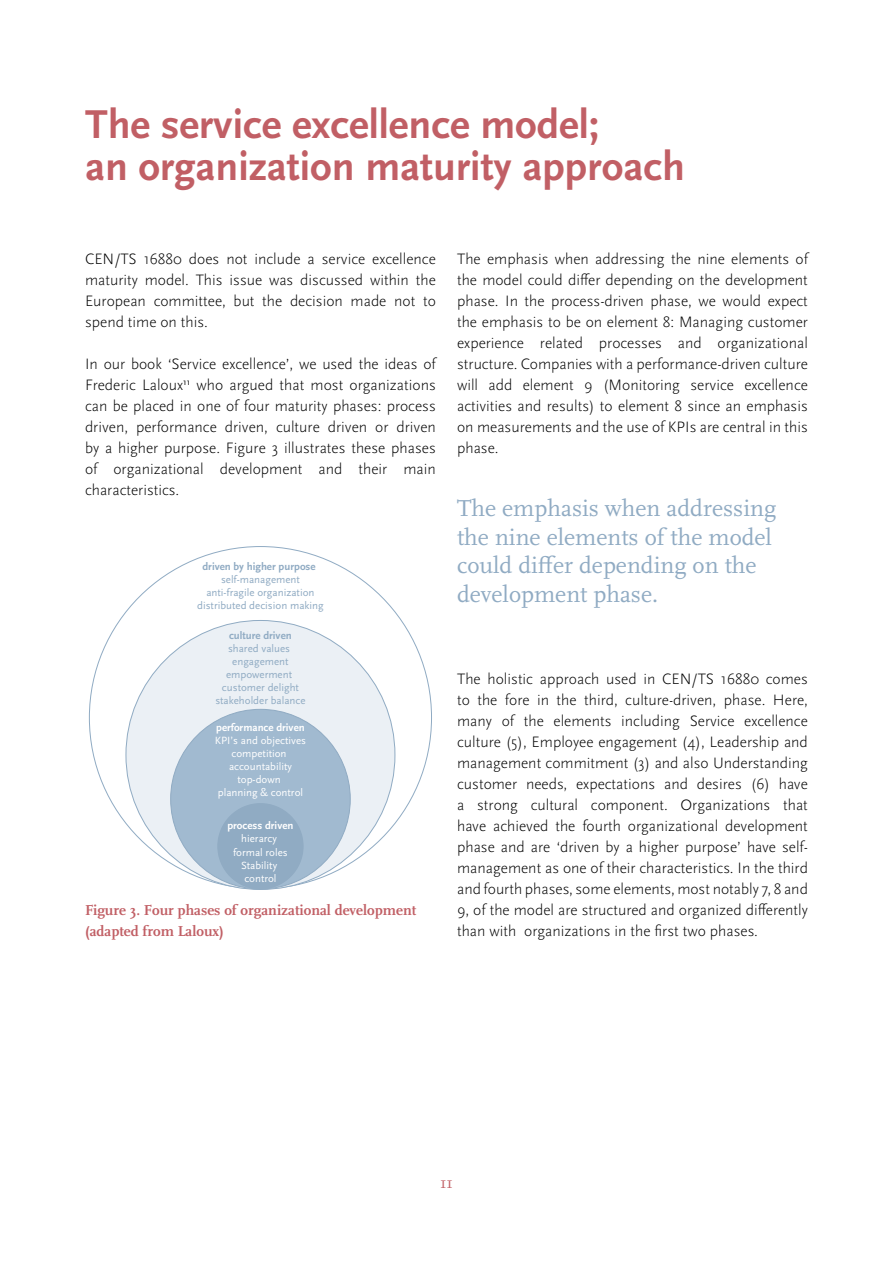
<style>
.page{position:relative;width:893px;height:1263px;background:#fff}
.page>*{position:absolute;margin:0;border:0;box-sizing:border-box;transform-origin:0 0}
.t1{font:700 42px/42px "Scala Sans OT";color:#c15f65}
.t2{font:24px/28.5px "Scala OT";color:#90abc3}
.t3{font:16.5px "Scala OT";color:#c15f65}
.t4{font:300 15.75px/21px "Scala Sans OT";color:#000;text-align:justify}
.t5{font:700 15px/21px "Scala OT";color:#c15f65}
.t6{font:10.95px/13.2px "Scala Sans OT";color:#90abc3;text-align:center}
.t7{font:10.95px/13.2px "Scala Sans OT";color:#fff;text-align:center}
.t8{font:700 10.95px "Scala Sans OT";color:#90abc3}
.t9{font:700 10.95px "Scala Sans OT";color:#fff}
</style>
<div class="page">
<div style="left:126px;top:620px;width:269px;height:269px;background:#ebf0f5;border-radius:50%"></div>
<div style="left:171px;top:709px;width:179px;height:180px;background:#a1bad0;border-radius:50%"></div>
<div style="left:218px;top:804px;width:85px;height:85px;background:#90abc3;border-radius:50%"></div>
<h1 class="t1" style="left:85px;top:104px;width:601px">The service excellence model;<br>an organization maturity approach</h1>
<p class="t4" style="left:85px;top:249px;width:352px">CEN/TS 16880 does not include a service excellence maturity model. This issue was discussed within the European committee, but the decision made not to spend time on this.</p>
<p class="t4" style="left:85px;top:354px;width:352px">In our book ‘Service excellence’, we used the ideas of Frederic Laloux<sup>11</sup> who argued that most organizations can be placed in one of four maturity phases: process driven, performance driven, culture driven or driven by a higher purpose. Figure 3 illustrates these phases of organizational development and their main characteristics.</p>
<p class="t8" style="left:202px;top:560px;width:115px">driven by higher purpose</p>
<p class="t6" style="left:197px;top:573px;width:128px">self-management anti-fragile organization distributed decision making</p>
<p class="t8" style="left:229px;top:629px;width:64px">culture driven</p>
<p class="t6" style="left:215px;top:642px;width:92px">shared values engagement empowerment customer delight stakeholder balance</p>
<p class="t9" style="left:216px;top:721px;width:90px">performance driven</p>
<p class="t7" style="left:215px;top:734px;width:93px">KPI’s and objectives competition accountability top-down<br>planning &amp; control</p>
<p class="t9" style="left:227px;top:819px;width:68px">process driven</p>
<p class="t7" style="left:233px;top:832px;width:56px">hierarcy formal roles<br>Stability control</p>
<p class="t5" style="left:85px;top:900px;width:333px">Figure 3. Four phases of organizational development (adapted from Laloux)</p>
<p class="t4" style="left:457px;top:249px;width:352px">The emphasis when addressing the nine elements of the model could differ depending on the development phase. In the process-driven phase, we would expect the emphasis to be on element 8: Managing customer experience related processes and organizational structure. Companies with a performance-driven culture will add element 9 (Monitoring service excellence activities and results) to element 8 since an emphasis on measurements and the use of KPIs are central in this phase.</p>
<h2 class="t2" style="left:457px;top:495px;width:321px">The emphasis when addressing the nine elements of the model could differ depending on the development phase.</h2>
<p class="t4" style="left:457px;top:669px;width:352px">The holistic approach used in CEN/TS 16880 comes to the fore in the third, culture-driven, phase. Here, many of the elements including Service excellence culture (5), Employee engagement (4), Leadership and management commitment (3) and also Understanding customer needs, expectations and desires (6) have a strong cultural component. Organizations that have achieved the fourth organizational development phase and are ‘driven by a higher purpose’ have self&shy;management as one of their characteristics. In the third and fourth phases, some elements, most notably 7, 8 and 9, of the model are structured and organized differently than with organizations in the first two phases.</p>
<p class="t3" style="left:440px;top:1174px;width:14px">11</p>
</div>
